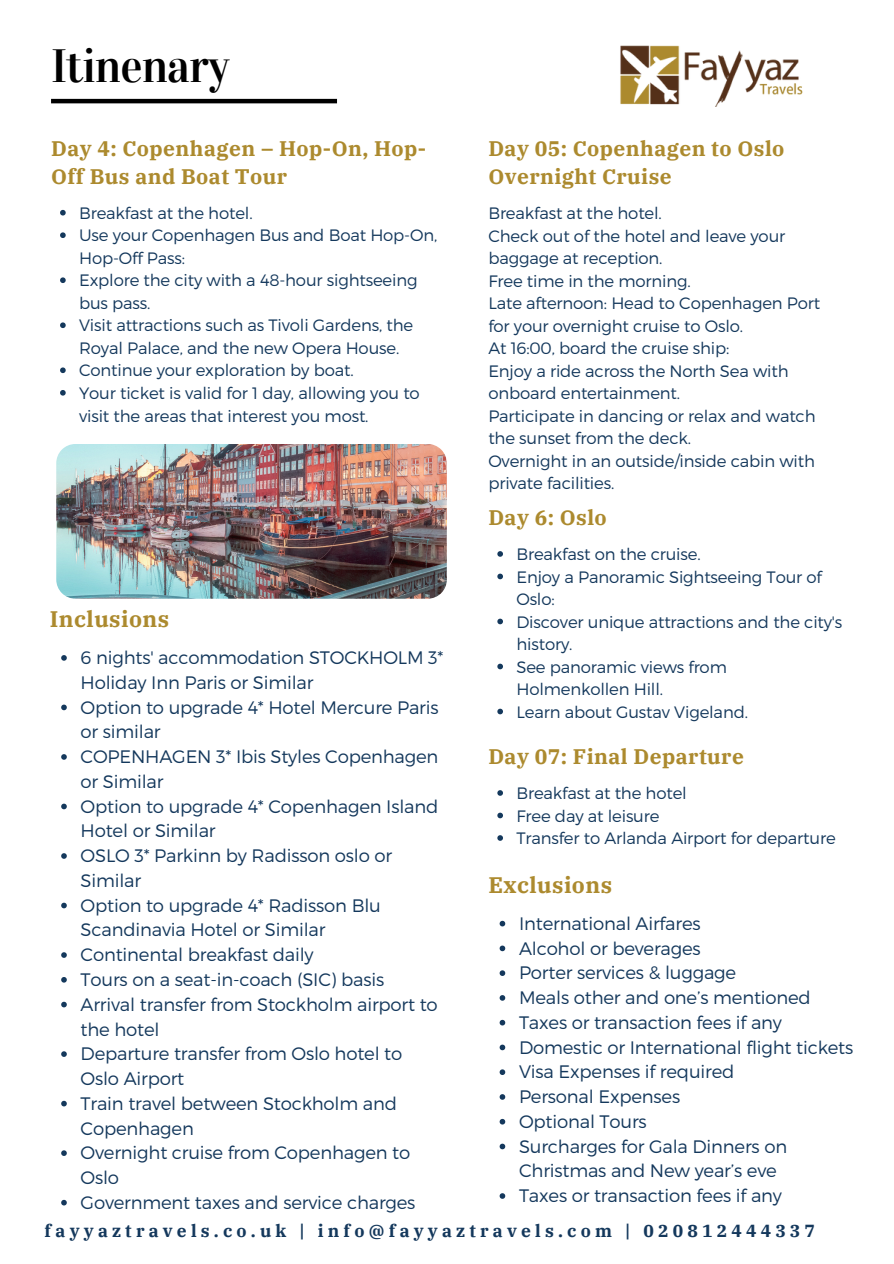
<style>
.page{position:relative;width:894px;height:1264px;background:#fff}
.page>*{position:absolute;margin:0;border:0;box-sizing:border-box;transform-origin:0 0}
.t1{font:46.5px "Vidaloka";letter-spacing:-.02em;color:#000}
.t2{font:700 22.35px "IBM Plex Serif";letter-spacing:.02em;color:#ac8a2e}
.t3{font:700 21px/28.2px "IBM Plex Serif";letter-spacing:.02em;color:#ac8a2e}
.t4{font:300 18px/24.8px "Montserrat";letter-spacing:-.01em;color:#14385c}
.t5{font:700 17.4px "IBM Plex Serif";letter-spacing:.24em;color:#14385c}
.t6{font:300 16.5px/22.5px "Montserrat";letter-spacing:-.01em;color:#14385c}
</style>
<div class="page">
<img style="left:620px;top:46px;width:183px;height:61px">
<hr style="left:51px;top:99px;width:286px;height:4px;background:#000">
<svg style="left:61px;top:655px;width:6px;height:5px"></svg>
<svg style="left:61px;top:704px;width:6px;height:6px"></svg>
<svg style="left:61px;top:754px;width:6px;height:5px"></svg>
<svg style="left:61px;top:803px;width:6px;height:6px"></svg>
<svg style="left:61px;top:853px;width:6px;height:5px"></svg>
<svg style="left:61px;top:902px;width:6px;height:6px"></svg>
<svg style="left:61px;top:952px;width:6px;height:5px"></svg>
<svg style="left:61px;top:977px;width:6px;height:5px"></svg>
<svg style="left:61px;top:1001px;width:6px;height:6px"></svg>
<svg style="left:61px;top:1051px;width:6px;height:5px"></svg>
<svg style="left:61px;top:1100px;width:6px;height:6px"></svg>
<svg style="left:61px;top:1150px;width:6px;height:5px"></svg>
<svg style="left:61px;top:1199px;width:6px;height:6px"></svg>
<svg style="left:499px;top:920px;width:6px;height:6px"></svg>
<svg style="left:499px;top:945px;width:6px;height:6px"></svg>
<svg style="left:499px;top:970px;width:6px;height:5px"></svg>
<svg style="left:499px;top:995px;width:6px;height:5px"></svg>
<svg style="left:499px;top:1019px;width:6px;height:6px"></svg>
<svg style="left:499px;top:1044px;width:6px;height:6px"></svg>
<svg style="left:499px;top:1069px;width:6px;height:5px"></svg>
<svg style="left:499px;top:1094px;width:6px;height:5px"></svg>
<svg style="left:499px;top:1118px;width:6px;height:6px"></svg>
<svg style="left:499px;top:1143px;width:6px;height:6px"></svg>
<svg style="left:499px;top:1193px;width:6px;height:5px"></svg>
<svg style="left:497px;top:790px;width:6px;height:5px"></svg>
<svg style="left:497px;top:812px;width:6px;height:6px"></svg>
<svg style="left:497px;top:835px;width:6px;height:5px"></svg>
<svg style="left:60px;top:210px;width:6px;height:5px"></svg>
<svg style="left:60px;top:232px;width:6px;height:6px"></svg>
<svg style="left:60px;top:277px;width:6px;height:6px"></svg>
<svg style="left:60px;top:322px;width:6px;height:6px"></svg>
<svg style="left:60px;top:367px;width:6px;height:6px"></svg>
<svg style="left:60px;top:390px;width:6px;height:5px"></svg>
<svg style="left:497px;top:551px;width:6px;height:5px"></svg>
<svg style="left:497px;top:573px;width:6px;height:6px"></svg>
<svg style="left:497px;top:618px;width:6px;height:6px"></svg>
<svg style="left:497px;top:663px;width:6px;height:6px"></svg>
<svg style="left:497px;top:708px;width:6px;height:6px"></svg>
<img style="left:56px;top:444px;width:390px;height:154px">
<p class="t1" style="left:51px;top:38px;width:180px">Itinenary</p>
<h2 class="t3" style="left:51px;top:134px;width:376px">Day 4: Copenhagen – Hop-On, Hop-<br>Off Bus and Boat Tour</h2>
<h2 class="t6" style="left:79px;top:201px;width:175px">Breakfast at the hotel.</h2>
<p class="t6" style="left:79px;top:223px;width:359px">Use your Copenhagen Bus and Boat Hop-On,<br>Hop-Off Pass:</p>
<p class="t6" style="left:79px;top:268px;width:340px">Explore the city with a 48-hour sightseeing bus pass.</p>
<p class="t6" style="left:79px;top:313px;width:335px">Visit attractions such as Tivoli Gardens, the<br>Royal Palace, and the new Opera House.</p>
<p class="t6" style="left:79px;top:358px;width:276px">Continue your exploration by boat.</p>
<p class="t6" style="left:79px;top:381px;width:342px">Your ticket is valid for 1 day, allowing you to visit the areas that interest you most.</p>
<p class="t2" style="left:50px;top:604px;width:121px">Inclusions</p>
<h2 class="t4" style="left:81px;top:644px;width:364px">6 nights' accommodation STOCKHOLM 3*<br>Holiday Inn Paris or Similar</h2>
<p class="t4" style="left:81px;top:694px;width:359px">Option to upgrade 4* Hotel Mercure Paris or similar</p>
<p class="t4" style="left:81px;top:743px;width:359px">COPENHAGEN 3* Ibis Styles Copenhagen or Similar</p>
<p class="t4" style="left:81px;top:793px;width:359px">Option to upgrade 4* Copenhagen Island<br>Hotel or Similar</p>
<p class="t4" style="left:81px;top:842px;width:313px">OSLO 3* Parkinn by Radisson oslo or<br>Similar</p>
<p class="t4" style="left:81px;top:892px;width:302px">Option to upgrade 4* Radisson Blu<br>Scandinavia Hotel or Similar</p>
<p class="t4" style="left:81px;top:941px;width:234px">Continental breakfast daily</p>
<p class="t4" style="left:81px;top:966px;width:305px">Tours on a seat-in-coach (SIC) basis</p>
<h2 class="t4" style="left:81px;top:991px;width:358px">Arrival transfer from Stockholm airport to the hotel</h2>
<p class="t4" style="left:81px;top:1040px;width:323px">Departure transfer from Oslo hotel to<br>Oslo Airport</p>
<p class="t4" style="left:81px;top:1090px;width:318px">Train travel between Stockholm and<br>Copenhagen</p>
<p class="t4" style="left:81px;top:1139px;width:331px">Overnight cruise from Copenhagen to<br>Oslo</p>
<p class="t4" style="left:81px;top:1189px;width:336px">Government taxes and service charges</p>
<p class="t3" style="left:488px;top:134px;width:297px">Day 05: Copenhagen to Oslo<br>Overnight Cruise</p>
<p class="t6" style="left:488px;top:201px;width:175px">Breakfast at the hotel.</p>
<p class="t6" style="left:488px;top:224px;width:298px">Check out of the hotel and leave your baggage at reception.</p>
<p class="t6" style="left:488px;top:269px;width:204px">Free time in the morning.</p>
<p class="t6" style="left:488px;top:291px;width:333px">Late afternoon: Head to Copenhagen Port for your overnight cruise to Oslo.</p>
<p class="t6" style="left:488px;top:336px;width:242px">At 16:00, board the cruise ship:</p>
<p class="t6" style="left:488px;top:359px;width:302px">Enjoy a ride across the North Sea with onboard entertainment.</p>
<p class="t6" style="left:488px;top:404px;width:329px">Participate in dancing or relax and watch the sunset from the deck.</p>
<p class="t6" style="left:488px;top:449px;width:328px">Overnight in an outside/inside cabin with private facilities.</p>
<p class="t3" style="left:488px;top:503px;width:120px">Day 6: Oslo</p>
<p class="t6" style="left:516px;top:542px;width:186px">Breakfast on the cruise.</p>
<p class="t6" style="left:516px;top:564px;width:307px">Enjoy a Panoramic Sightseeing Tour of<br>Oslo:</p>
<p class="t6" style="left:516px;top:609px;width:327px">Discover unique attractions and the city's history.</p>
<h2 class="t6" style="left:516px;top:654px;width:212px">See panoramic views from<br>Holmenkollen Hill.</h2>
<p class="t6" style="left:516px;top:699px;width:233px">Learn about Gustav Vigeland.</p>
<p class="t3" style="left:488px;top:741px;width:257px">Day 07: Final Departure</p>
<p class="t6" style="left:516px;top:781px;width:172px">Breakfast at the hotel</p>
<p class="t6" style="left:516px;top:803px;width:144px">Free day at leisure</p>
<p class="t6" style="left:516px;top:826px;width:321px">Transfer to Arlanda Airport for departure</p>
<p class="t2" style="left:488px;top:870px;width:125px">Exclusions</p>
<p class="t4" style="left:519px;top:910px;width:183px">International Airfares</p>
<p class="t4" style="left:519px;top:934px;width:183px">Alcohol or beverages</p>
<p class="t4" style="left:519px;top:959px;width:218px">Porter services &amp; luggage</p>
<p class="t4" style="left:519px;top:984px;width:293px">Meals other and one’s mentioned</p>
<p class="t4" style="left:519px;top:1009px;width:264px">Taxes or transaction fees if any</p>
<p class="t4" style="left:519px;top:1033px;width:336px">Domestic or International flight tickets</p>
<p class="t4" style="left:519px;top:1058px;width:217px">Visa Expenses if required</p>
<p class="t4" style="left:519px;top:1083px;width:163px">Personal Expenses</p>
<h2 class="t4" style="left:519px;top:1108px;width:129px">Optional Tours</h2>
<p class="t4" style="left:519px;top:1132px;width:269px">Surcharges for Gala Dinners on<br>Christmas and New year’s eve</p>
<p class="t4" style="left:519px;top:1182px;width:264px">Taxes or transaction fees if any</p>
<p class="t5" style="left:45px;top:1219px;width:771px">fayyaztravels.co.uk | info@fayyaztravels.com | 020812444337</p>
</div>
